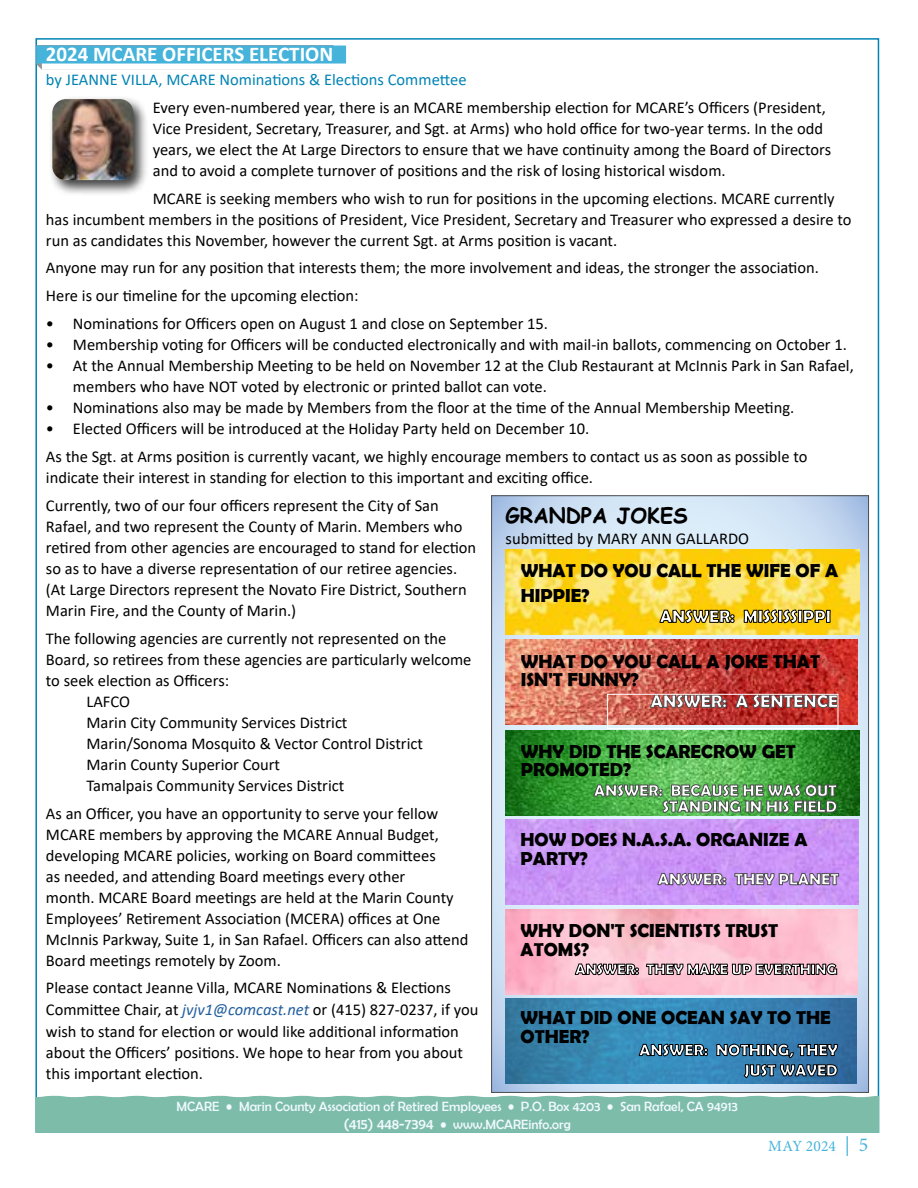
<style>
.page{position:relative;width:918px;height:1188px;background:#fff}
.page>*{position:absolute;margin:0;border:0;box-sizing:border-box;transform-origin:0 0}
.t1{font:700 21px "Calibri";color:#fff}
.t2{font:700 21px "Comic Sans MS";color:#000}
.t3{font:700 18.9px/18.9px "Berlin Sans FB Demi";color:#000}
.t4{font:16.5px/21px "Calibri";color:#000}
.t5{font:16.5px "Calibri";color:#0083b4}
.t6{font:15.45px "Minion Pro";letter-spacing:.01em;color:#46b3da}
.t7{font:13.5px/18px "Berlin Sans FB";color:#eff9fe;text-align:center}
.s1{font-style:italic;color:#215e9e}
.s2{font-size:15px}
.s3{font-size:19.8px}
</style>
<div class="page">
<div style="left:35px;top:1096px;width:844px;height:37px;background:#7dbca9"></div>
<svg style="left:493px;top:498px;width:374px;height:593px;background:#cdddee"></svg>
<svg style="left:36px;top:45px;width:297px;height:25px"></svg>
<div style="left:42px;top:54px;width:304px;height:16px;background:#fff"></div>
<div style="left:36px;top:46px;width:310px;height:18px;background:#46b3da"></div>
<img style="left:506px;top:549px;width:353px;height:85px">
<svg style="left:660px;top:608px;width:170px;height:28px;background:#ceb64b"></svg>
<img style="left:506px;top:640px;width:351px;height:85px">
<svg style="left:650px;top:693px;width:188px;height:16px"></svg>
<div style="left:607px;top:694px;width:231px;height:35px;border:1px solid #fff"></div>
<img style="left:506px;top:730px;width:353px;height:85px">
<svg style="left:594px;top:783px;width:243px;height:36px;background:#7aad7b"></svg>
<img style="left:505px;top:909px;width:352px;height:85px">
<svg style="left:575px;top:962px;width:262px;height:27px;background:#d0a9b3"></svg>
<img style="left:505px;top:819px;width:354px;height:85px">
<svg style="left:657px;top:871px;width:182px;height:16px;background:#b198c8"></svg>
<img style="left:505px;top:999px;width:351px;height:85px">
<svg style="left:639px;top:1042px;width:199px;height:36px;background:#4c7e9f"></svg>
<div style="left:49px;top:96px;width:100px;height:100px;background:#000;opacity:.75"></div>
<img style="left:52px;top:99px;width:81px;height:81px">
<p class="t1" style="left:46px;top:39px;width:289px">2024 MCARE OFFICERS ELECTION</p>
<p class="t5" style="left:46px;top:68px;width:422px">by JEANNE VILLA, MCARE Nominations &amp; Elections Commettee</p>
<p class="t4" style="left:153px;top:96px;width:680px">Every even-numbered year, there is an MCARE membership election for MCARE’s Officers (President, Vice President, Secretary, Treasurer, and Sgt. at Arms) who hold office for two-year terms. In the odd years, we elect the At Large Directors to ensure that we have continuity among the Board of Directors and to avoid a complete turnover of positions and the risk of losing historical wisdom.</p>
<p class="t4" style="left:46px;top:187px;width:807px;text-indent:107px">MCARE is seeking members who wish to run for positions in the upcoming elections. MCARE currently has incumbent members in the positions of President, Vice President, Secretary and Treasurer who expressed a desire to run as candidates this November, however the current Sgt. at Arms position is vacant.</p>
<p class="t4" style="left:46px;top:254px;width:774px;line-height:27.8px">Anyone may run for any position that interests them; the more involvement and ideas, the stronger the association.<br>Here is our timeline for the upcoming election:</p>
<p class="t4" style="left:46px;top:312px;width:504px">• Nominations for Officers open on August 1 and close on September 15.</p>
<p class="t4" style="left:46px;top:333px;width:803px">• Membership voting for Officers will be conducted electronically and with mail-in ballots, commencing on October 1.</p>
<p class="t4" style="left:73px;top:354px;width:782px;text-indent:-27px">• At the Annual Membership Meeting to be held on November 12 at the Club Restaurant at McInnis Park in San Rafael, members who have NOT voted by electronic or printed ballot can vote.</p>
<p class="t4" style="left:46px;top:396px;width:750px">• Nominations also may be made by Members from the floor at the time of the Annual Membership Meeting.</p>
<p class="t4" style="left:46px;top:414px;width:763px;line-height:27.8px">• Elected Officers will be introduced at the Holiday Party held on December 10.<br>As the Sgt. at Arms position is currently vacant, we highly encourage members to contact us as soon as possible to</p>
<p class="t4" style="left:46px;top:466px;width:549px">indicate their interest in standing for election to this important and exciting office.</p>
<p class="t4" style="left:46px;top:495px;width:432px">Currently, two of our four officers represent the City of San Rafael, and two represent the County of Marin. Members who retired from other agencies are encouraged to stand for election so as to have a diverse representation of our retiree agencies. (At Large Directors represent the Novato Fire District, Southern Marin Fire, and the County of Marin.)</p>
<p class="t4" style="left:46px;top:627px;width:402px">The following agencies are currently not represented on the</p>
<p class="t4" style="left:46px;top:648px;width:427px">Board, so retirees from these agencies are particularly welcome</p>
<p class="t4" style="left:46px;top:669px;width:185px">to seek election as Officers:</p>
<p class="t4" style="left:86px;top:690px;width:45px">LAFCO</p>
<p class="t4" style="left:86px;top:711px;width:263px">Marin City Community Services District</p>
<p class="t4" style="left:86px;top:732px;width:338px">Marin/Sonoma Mosquito &amp; Vector Control District</p>
<p class="t4" style="left:86px;top:753px;width:195px">Marin County Superior Court</p>
<p class="t4" style="left:86px;top:775px;width:259px">Tamalpais Community Services District</p>
<p class="t4" style="left:46px;top:802px;width:424px">As an Officer, you have an opportunity to serve your fellow MCARE members by approving the MCARE Annual Budget, developing MCARE policies, working on Board committees<br>as needed, and attending Board meetings every other<br>month. MCARE Board meetings are held at the Marin County Employees’ Retirement Association (MCERA) offices at One McInnis Parkway, Suite 1, in San Rafael. Officers can also attend Board meetings remotely by Zoom.</p>
<p class="t4" style="left:46px;top:977px;width:434px;line-height:21.5px">Please contact Jeanne Villa, MCARE Nominations &amp; Elections Committee Chair, at <span class="s1">jvjv1@comcast.net</span> or (415) 827-0237, if you wish to stand for election or would like additional information about the Officers’ positions. We hope to hear from you about this important election.</p>
<p class="t2" style="left:506px;top:500px;width:184px">GRANDPA JOKES</p>
<p class="t4" style="left:506px;top:528px;width:245px">submitted by MARY ANN GALLARDO</p>
<p class="t3" style="left:521px;top:559px;width:319px;line-height:24.3px">WHAT DO YOU CALL THE WIFE OF A<br>HIPPIE?</p>
<p class="t3" style="left:521px;top:651px;width:301px">WHAT DO YOU CALL A JOKE THAT<br>ISN'T FUNNY?</p>
<p class="t3" style="left:521px;top:741px;width:277px">WHY DID THE SCARECROW GET<br>PROMOTED?</p>
<p class="t3" style="left:521px;top:830px;width:288px">HOW DOES N.A.S.A. ORGANIZE A<br>PARTY?</p>
<p class="t3" style="left:521px;top:921px;width:259px">WHY DON'T SCIENTISTS TRUST<br>ATOMS?</p>
<p class="t3" style="left:521px;top:1008px;width:312px">WHAT DID ONE OCEAN SAY TO THE<br>OTHER?</p>
<p class="t7" style="left:177px;top:1097px;width:563px">MCARE • Marin County Association of Retired Employees • P.O. Box 4203 • San Rafael, CA 94913 <span class="s2">(415) 448-7394</span> • www.MCAREinfo.org</p>
<p class="t6" style="left:768px;top:1135px;width:101px">MAY 2024 <span class="s3">| 5</span></p>
</div>
